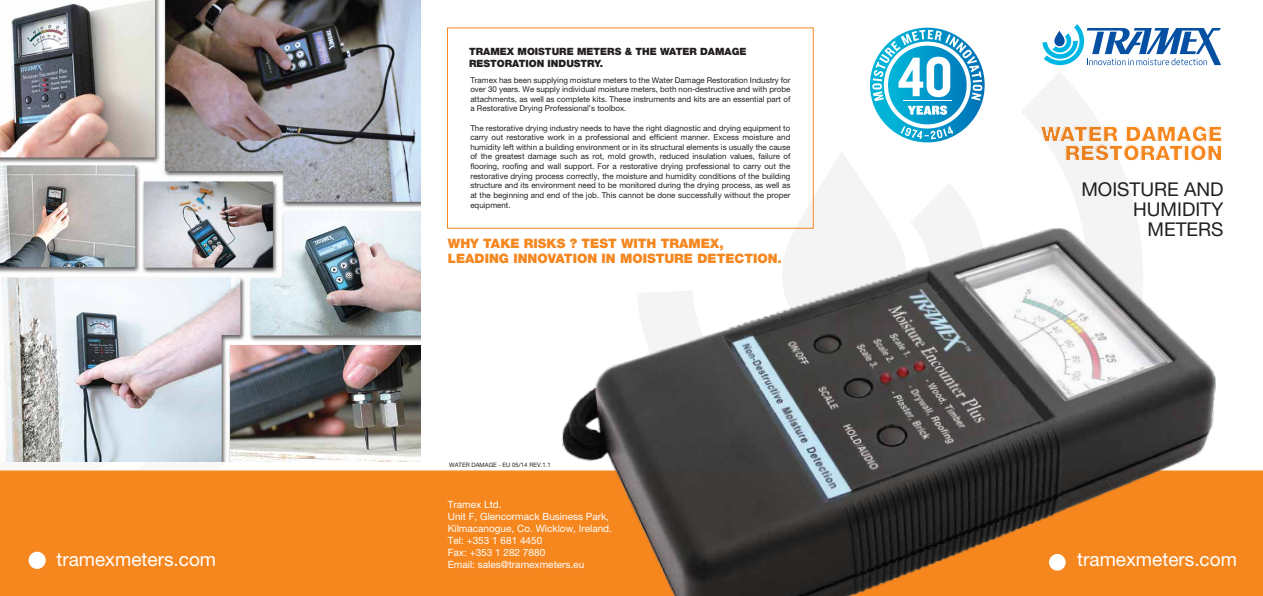
<style>
.page{position:relative;width:1263px;height:596px;background:#fff}
.page>*{position:absolute;margin:0;border:0;box-sizing:border-box;transform-origin:0 0}
.t1{font:900 21px/19px "Helvetica Neue LT Pro";color:#f6871f;text-align:right}
.t2{font:19px "Helvetica Neue LT Pro";color:#fff}
.t3{font:19px/20px "Helvetica Neue LT Pro";color:#231f20;text-align:right}
.t4{font:900 13px/15.6px "Helvetica Neue LT Pro";color:#f58720}
.t5{font:10px/12px "Helvetica Neue LT Pro";color:#fff}
.t6{font:900 10px/12px "Helvetica Neue LT Pro";color:#231f20}
.t7{font:8px/9.6px "Helvetica Neue LT Pro";color:#231f20;text-align:justify}
.t8{font:6px "Helvetica Neue LT Pro";color:#231f20}
</style>
<div class="page">
<svg style="left:6px;top:461px;width:208px;height:1px"></svg>
<div style="left:0;top:470px;width:1263px;height:125px;background:#f6871f"></div>
<svg style="left:871px;top:28px;width:112px;height:43px"></svg>
<svg style="left:1042px;top:24px;width:179px;height:41px"></svg>
<svg style="left:870px;top:71px;width:268px;height:153px"></svg>
<svg style="left:908px;top:182px;width:91px;height:42px"></svg>
<svg style="left:799px;top:151px;width:109px;height:73px"></svg>
<div style="left:447px;top:27px;width:367px;height:201px;border:1px solid #f58720"></div>
<div style="left:29px;top:551px;width:17px;height:17px;background:#fff;border-radius:50%"></div>
<img style="left:558px;top:224px;width:662px;height:371px">
<img style="left:0;top:0;width:420px;height:461px">
<h2 class="t2" style="left:56px;top:548px;width:161px">tramexmeters.com</h2>
<p class="t6" style="left:469px;top:45px;width:279px">TRAMEX MOISTURE METERS &amp; THE WATER DAMAGE<br>RESTORATION INDUSTRY.</p>
<p class="t7" style="left:470px;top:75px;width:322px">Tramex has been supplying moisture meters to the Water Damage Restoration Industry for over 30 years. We supply individual moisture meters, both non-destructive and with probe attachments, as well as complete kits. These instruments and kits are an essential part of a Restorative Drying Professional’s toolbox.</p>
<p class="t7" style="left:470px;top:123px;width:322px">The restorative drying industry needs to have the right diagnostic and drying equipment to carry out restorative work in a professional and efficient manner. Excess moisture and humidity left within a building environment or in its structural elements is usually the cause of the greatest damage such as rot, mold growth, reduced insulation values, failure of flooring, roofing and wall support. For a restorative drying professional to carry out the restorative drying process correctly, the moisture and humidity conditions of the building structure and its environment need to be monitored during the drying process, as well as at the beginning and end of the job. This cannot be done successfully without the proper equipment.</p>
<h3 class="t4" style="left:448px;top:235px;width:336px">WHY TAKE RISKS ? TEST WITH TRAMEX,<br>LEADING INNOVATION IN MOISTURE DETECTION.</h3>
<p class="t8" style="left:449px;top:460px;width:103px">WATER DAMAGE - EU 05/14 REV.1.1</p>
<p class="t5" style="left:448px;top:498px;width:166px">Tramex Ltd.<br>Unit F, Glencormack Business Park,<br>Kilmacanogue, Co. Wicklow, Ireland.<br>Tel: +353 1 681 4450<br>Fax: +353 1 282 7880<br>Email: sales@tramexmeters.eu</p>
<h1 class="t1" style="left:1041px;top:124px;width:183px">WATER DAMAGE<br>RESTORATION</h1>
<h2 class="t3" style="left:1081px;top:178px;width:144px">MOISTURE AND<br>HUMIDITY<br>METERS</h2>
<h2 class="t2" style="left:1077px;top:548px;width:161px">tramexmeters.com</h2>
</div>
